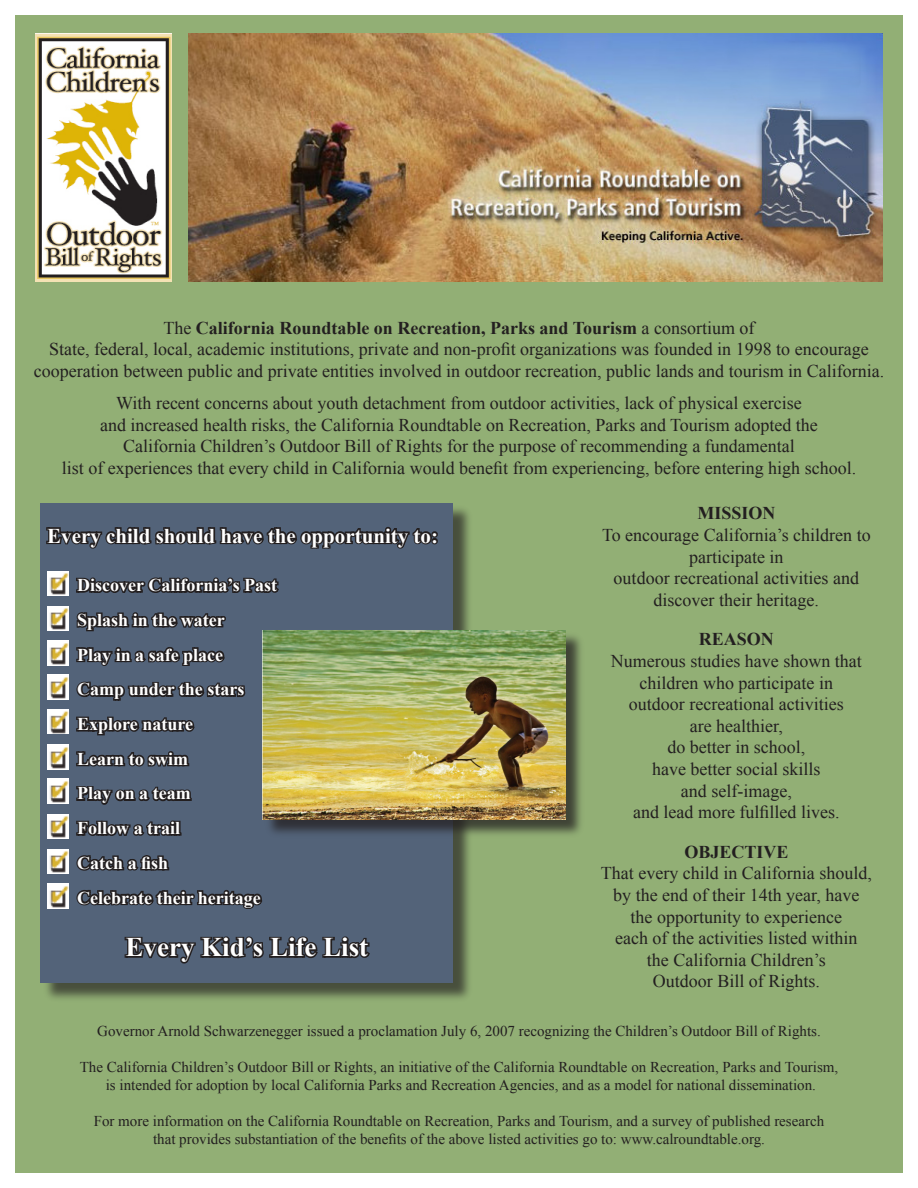
<style>
.page{position:relative;width:918px;height:1188px;background:#fff}
.page>*{position:absolute;margin:0;border:0;box-sizing:border-box;transform-origin:0 0}
.t1{font:700 27px "Times New Roman";color:#fff}
.t2{font:700 21px "Times New Roman";color:#fff}
.t3{font:18px/21.6px "Times New Roman";color:#231f20;text-align:center}
.t4{font:700 18px "Times New Roman";color:#fff}
.t5{font:700 18px "Times New Roman";color:#231f20}
.t6{font:15px "Times New Roman";color:#231f20}
.s1{font-weight:400}
</style>
<div class="page">
<div style="left:15px;top:15px;width:888px;height:1158px;background:#92af75"></div>
<img style="left:189px;top:33px;width:694px;height:249px">
<img style="left:36px;top:33px;width:136px;height:249px">
<img style="left:680px;top:44px;width:90px;height:58px">
<img style="left:734px;top:42px;width:18px;height:58px">
<img style="left:752px;top:42px;width:114px;height:58px">
<img style="left:770px;top:54px;width:106px;height:48px">
<img style="left:820px;top:70px;width:48px;height:50px">
<div style="left:42px;top:504px;width:431px;height:498px;background:#231f20;opacity:.75"></div>
<div style="left:40px;top:503px;width:413px;height:480px;background:#536379"></div>
<svg style="left:46px;top:527px;width:392px;height:105px"></svg>
<svg style="left:76px;top:647px;width:170px;height:224px"></svg>
<svg style="left:76px;top:890px;width:186px;height:19px"></svg>
<svg style="left:124px;top:936px;width:246px;height:28px"></svg>
<div style="left:264px;top:632px;width:322px;height:207px;background:#231f20;opacity:.75"></div>
<img style="left:262px;top:630px;width:303px;height:189px">
<img style="left:47px;top:606px;width:22px;height:24px">
<img style="left:47px;top:641px;width:22px;height:24px">
<img style="left:47px;top:675px;width:22px;height:24px">
<img style="left:47px;top:709px;width:22px;height:25px">
<img style="left:47px;top:779px;width:22px;height:24px">
<img style="left:47px;top:849px;width:22px;height:24px">
<img style="left:47px;top:884px;width:22px;height:24px">
<img style="left:47px;top:745px;width:22px;height:24px">
<img style="left:47px;top:814px;width:22px;height:24px">
<img style="left:47px;top:571px;width:22px;height:24px">
<p class="t5" style="left:163px;top:315px;width:593px"><span class="s1">The</span> California Roundtable on Recreation, Parks and Tourism <span class="s1">a consortium of</span></p>
<p class="t3" style="left:34px;top:338px;width:852px">State, federal, local, academic institutions, private and non-profit organizations was founded in 1998 to encourage cooperation between public and private entities involved in outdoor recreation, public lands and tourism in California.</p>
<p class="t3" style="left:116px;top:392px;width:687px">With recent concerns about youth detachment from outdoor activities, lack of physical exercise</p>
<p class="t3" style="left:100px;top:413px;width:719px">and increased health risks, the California Roundtable on Recreation, Parks and Tourism adopted the</p>
<p class="t3" style="left:123px;top:435px;width:673px">California Children’s Outdoor Bill of Rights for the purpose of recommending a fundamental</p>
<p class="t3" style="left:62px;top:457px;width:796px">list of experiences that every child in California would benefit from experiencing, before entering high school.</p>
<p class="t2" style="left:47px;top:521px;width:392px">Every child should have the opportunity to:</p>
<p class="t4" style="left:77px;top:573px;width:201px">Discover California’s Past</p>
<p class="t4" style="left:77px;top:607px;width:149px">Splash in the water</p>
<p class="t4" style="left:77px;top:642px;width:147px">Play in a safe place</p>
<p class="t4" style="left:77px;top:677px;width:169px">Camp under the stars</p>
<p class="t4" style="left:77px;top:712px;width:117px">Explore nature</p>
<p class="t4" style="left:77px;top:746px;width:112px">Learn to swim</p>
<p class="t4" style="left:77px;top:781px;width:115px">Play on a team</p>
<p class="t4" style="left:77px;top:816px;width:104px">Follow a trail</p>
<p class="t4" style="left:77px;top:850px;width:93px">Catch a fish</p>
<p class="t4" style="left:77px;top:885px;width:185px">Celebrate their heritage</p>
<p class="t1" style="left:126px;top:929px;width:244px">Every Kid’s Life List</p>
<p class="t5" style="left:697px;top:501px;width:80px">MISSION</p>
<p class="t3" style="left:602px;top:524px;width:270px">To encourage California’s children to participate in</p>
<p class="t3" style="left:614px;top:567px;width:247px">outdoor recreational activities and discover their heritage.</p>
<p class="t5" style="left:699px;top:627px;width:77px">REASON</p>
<p class="t3" style="left:611px;top:650px;width:252px">Numerous studies have shown that children who participate in</p>
<p class="t3" style="left:629px;top:693px;width:216px">outdoor recreational activities</p>
<p class="t3" style="left:690px;top:715px;width:95px">are healthier,</p>
<p class="t3" style="left:667px;top:736px;width:139px">do better in school,</p>
<p class="t3" style="left:652px;top:758px;width:170px">have better social skills</p>
<p class="t3" style="left:681px;top:780px;width:112px">and self-image,</p>
<p class="t3" style="left:633px;top:801px;width:208px">and lead more fulfilled lives.</p>
<p class="t5" style="left:684px;top:839px;width:106px">OBJECTIVE</p>
<p class="t3" style="left:601px;top:862px;width:272px">That every child in California should, by the end of their 14th year, have</p>
<p class="t3" style="left:631px;top:906px;width:213px">the opportunity to experience</p>
<p class="t3" style="left:615px;top:927px;width:244px">each of the activities listed within</p>
<p class="t3" style="left:647px;top:949px;width:180px">the California Children’s</p>
<p class="t3" style="left:653px;top:970px;width:169px">Outdoor Bill of Rights.</p>
<p class="t6" style="left:97px;top:1020px;width:725px">Governor Arnold Schwarzenegger issued a proclamation July 6, 2007 recognizing the Children’s Outdoor Bill of Rights.</p>
<p class="t6" style="left:80px;top:1056px;width:760px">The California Children’s Outdoor Bill or Rights, an initiative of the California Roundtable on Recreation, Parks and Tourism,</p>
<p class="t6" style="left:106px;top:1074px;width:712px">is intended for adoption by local California Parks and Recreation Agencies, and as a model for national dissemination.</p>
<p class="t6" style="left:94px;top:1110px;width:732px">For more information on the California Roundtable on Recreation, Parks and Tourism, and a survey of published research</p>
<p class="t6" style="left:153px;top:1128px;width:613px">that provides substantiation of the benefits of the above listed activities go to: www.calroundtable.org.</p>
</div>
